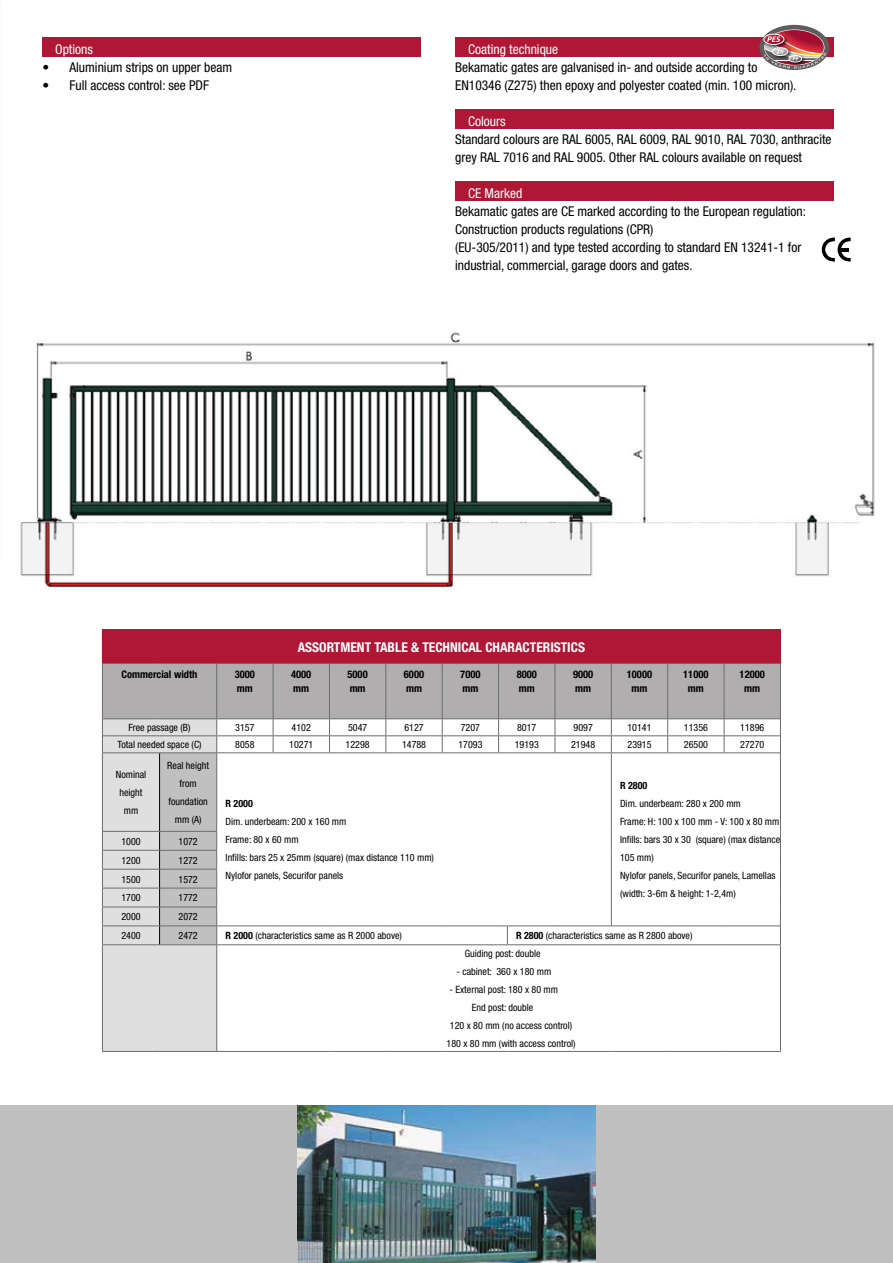
<style>
.page{position:relative;width:893px;height:1263px;background:#fff}
.page>*{position:absolute;margin:0;border:0;box-sizing:border-box;transform-origin:0 0}
.t1{font:condensed 13.5px/18px "Helvetica Neue LT Std";color:#000}
.t2{font:700 condensed 13.5px "Helvetica Neue";color:#fff}
.t3{font:condensed 13.5px "Helvetica Neue LT Std";color:#fff}
.t4{font:700 condensed 10.5px/13.5px "Helvetica Neue";color:#000}
.t5{font:condensed 10.05px/18px "Helvetica Neue";color:#000}
.t6{font:700 condensed 10.05px "Helvetica Neue";color:#000}
.s1{font-weight:700}
</style>
<div class="page">
<div style="left:0;top:1105px;width:893px;height:158px;background:#c0c0c1"></div>
<img style="left:298px;top:1105px;width:297px;height:158px">
<div style="left:455px;top:38px;width:379px;height:19px;background:#b01734"></div>
<div style="left:42px;top:38px;width:379px;height:19px;background:#b01734"></div>
<div style="left:455px;top:110px;width:379px;height:19px;background:#b01734"></div>
<div style="left:455px;top:182px;width:379px;height:19px;background:#b01734"></div>
<img style="left:20px;top:332px;width:855px;height:259px">
<div style="left:102px;top:629px;width:678px;height:34px;background:#b01734"></div>
<hr style="left:780px;top:630px;width:1px;height:33px;background:#b01734">
<hr style="left:724px;top:629px;width:57px;height:1px;background:#b01734">
<svg style="left:102px;top:663px;width:679px;height:389px"></svg>
<svg style="left:821px;top:237px;width:30px;height:25px"></svg>
<svg style="left:759px;top:25px;width:70px;height:45px"></svg>
<h1 class="t3" style="left:55px;top:41px;width:39px">Options</h1>
<h1 class="t1" style="left:42px;top:58px;width:191px">• Aluminium strips on upper beam</h1>
<h1 class="t1" style="left:42px;top:76px;width:168px">• Full access control: see PDF</h1>
<h1 class="t3" style="left:468px;top:41px;width:92px">Coating technique</h1>
<h1 class="t1" style="left:455px;top:58px;width:343px">Bekamatic gates are galvanised in- and outside according to<br>EN10346 (Z275) then epoxy and polyester coated (min. 100 micron).</h1>
<h1 class="t3" style="left:468px;top:113px;width:39px">Colours</h1>
<h1 class="t1" style="left:455px;top:130px;width:378px">Standard colours are RAL 6005, RAL 6009, RAL 9010, RAL 7030, anthracite grey RAL 7016 and RAL 9005. Other RAL colours available on request</h1>
<h1 class="t3" style="left:468px;top:185px;width:56px">CE Marked</h1>
<h1 class="t1" style="left:455px;top:202px;width:352px">Bekamatic gates are CE marked according to the European regulation:<br>Construction products regulations (CPR)<br>(EU-305/2011) and type tested according to standard EN 13241-1 for industrial, commercial, garage doors and gates.</h1>
<h1 class="t2" style="left:298px;top:639px;width:289px">ASSORTMENT TABLE &amp; TECHNICAL CHARACTERISTICS</h1>
<p class="t4" style="left:122px;top:667px;width:77px">Commercial width</p>
<p class="t4" style="left:235px;top:667px;width:22px">3000 mm</p>
<p class="t4" style="left:291px;top:667px;width:22px">4000 mm</p>
<p class="t4" style="left:348px;top:667px;width:22px">5000 mm</p>
<p class="t4" style="left:404px;top:667px;width:22px">6000 mm</p>
<p class="t4" style="left:460px;top:667px;width:22px">7000 mm</p>
<p class="t4" style="left:517px;top:667px;width:22px">8000 mm</p>
<p class="t4" style="left:573px;top:667px;width:22px">9000 mm</p>
<p class="t4" style="left:627px;top:667px;width:27px;text-align:center">10000 mm</p>
<p class="t4" style="left:683px;top:667px;width:27px;text-align:center">11000 mm</p>
<p class="t4" style="left:740px;top:667px;width:27px;text-align:center">12000 mm</p>
<p class="t5" style="left:129px;top:719px;width:64px">Free passage (B)</p>
<p class="t5" style="left:235px;top:718px;width:21px">3157</p>
<p class="t5" style="left:292px;top:718px;width:21px">4102</p>
<p class="t5" style="left:348px;top:718px;width:21px">5047</p>
<p class="t5" style="left:404px;top:718px;width:21px">6127</p>
<p class="t5" style="left:461px;top:718px;width:21px">7207</p>
<p class="t5" style="left:517px;top:718px;width:21px">8017</p>
<p class="t5" style="left:573px;top:718px;width:21px">9097</p>
<p class="t5" style="left:627px;top:718px;width:26px">10141</p>
<p class="t5" style="left:684px;top:718px;width:26px">11356</p>
<p class="t5" style="left:740px;top:718px;width:26px">11896</p>
<p class="t5" style="left:118px;top:736px;width:86px">Total needed space (C)</p>
<p class="t5" style="left:235px;top:735px;width:21px">8058</p>
<p class="t5" style="left:289px;top:735px;width:26px">10271</p>
<p class="t5" style="left:346px;top:735px;width:26px">12298</p>
<p class="t5" style="left:402px;top:735px;width:26px">14788</p>
<p class="t5" style="left:458px;top:735px;width:26px">17093</p>
<p class="t5" style="left:515px;top:735px;width:26px">19193</p>
<p class="t5" style="left:571px;top:735px;width:26px">21948</p>
<p class="t5" style="left:627px;top:735px;width:26px">23915</p>
<p class="t5" style="left:684px;top:735px;width:26px">26500</p>
<p class="t5" style="left:740px;top:735px;width:26px">27270</p>
<p class="t5" style="left:116px;top:765px;width:32px;text-align:center">Nominal height mm</p>
<p class="t5" style="left:167px;top:756px;width:43px;text-align:center">Real height from foundation mm (A)</p>
<p class="t6" style="left:620px;top:780px;width:29px">R 2800</p>
<p class="t5" style="left:620px;top:795px;width:162px">Dim. underbeam: 280 x 200 mm<br>Frame: H: 100 x 100 mm - V: 100 x 80 mm<br>Infills: bars 30 x 30 (square) (max distance<br>105 mm)<br>Nylofor panels, Securifor panels, Lamellas (width: 3-6m &amp; height: 1-2,4m)</p>
<p class="t6" style="left:226px;top:798px;width:29px">R 2000</p>
<p class="t5" style="left:226px;top:813px;width:210px">Dim. underbeam: 200 x 160 mm<br>Frame: 80 x 60 mm<br>Infills: bars 25 x 25mm (square) (max distance 110 mm)<br>Nylofor panels, Securifor panels</p>
<p class="t5" style="left:121px;top:832px;width:21px">1000</p>
<p class="t5" style="left:178px;top:832px;width:21px">1072</p>
<p class="t5" style="left:121px;top:851px;width:21px">1200</p>
<p class="t5" style="left:178px;top:851px;width:21px">1272</p>
<p class="t5" style="left:121px;top:870px;width:21px">1500</p>
<p class="t5" style="left:178px;top:870px;width:21px">1572</p>
<p class="t5" style="left:121px;top:889px;width:21px">1700</p>
<p class="t5" style="left:178px;top:889px;width:21px">1772</p>
<p class="t5" style="left:121px;top:908px;width:21px">2000</p>
<p class="t5" style="left:178px;top:908px;width:21px">2072</p>
<p class="t5" style="left:121px;top:927px;width:21px">2400</p>
<p class="t5" style="left:178px;top:927px;width:21px">2472</p>
<p class="t5" style="left:226px;top:927px;width:178px"><span class="s1">R 2000</span> (characteristics same as R 2000 above)</p>
<p class="t5" style="left:465px;top:927px;width:229px;text-indent:51px"><span class="s1">R 2800</span> (characteristics same as R 2800 above)<br>Guiding post: double</p>
<p class="t5" style="left:456px;top:962px;width:96px">- cabinet: 360 x 180 mm</p>
<p class="t5" style="left:450px;top:980px;width:110px">- External post: 180 x 80 mm</p>
<p class="t5" style="left:472px;top:998px;width:63px">End post: double</p>
<p class="t5" style="left:450px;top:1016px;width:124px">120 x 80 mm (no access control)</p>
<p class="t5" style="left:447px;top:1034px;width:131px">180 x 80 mm (with access control)</p>
</div>
